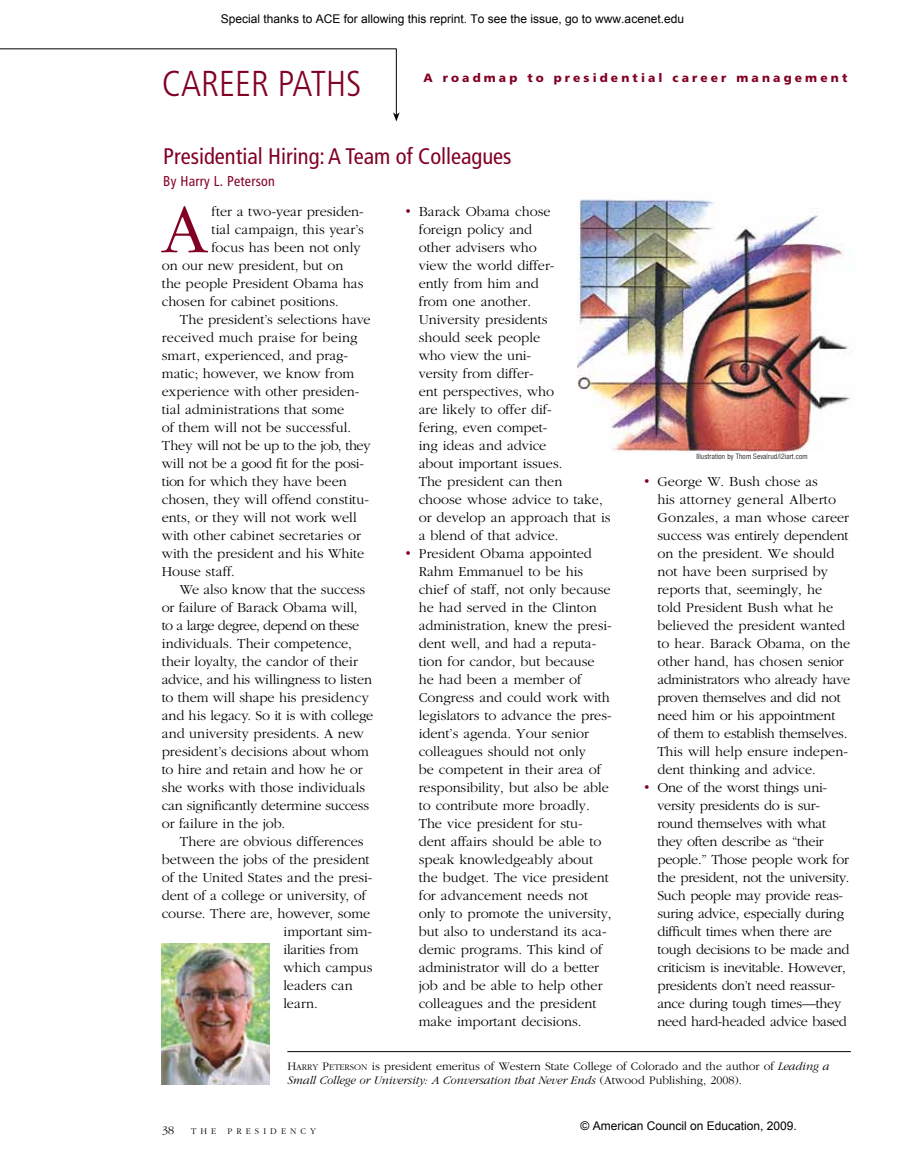
<style>
.page{position:relative;width:905px;height:1175px;background:#fff}
.page>*{position:absolute;margin:0;border:0;box-sizing:border-box;transform-origin:0 0}
.t1{font:300 72px "ITC Garamond Std";color:#820024}
.t2{font:300 condensed 36px "Frutiger LT Std";color:#820024}
.t3{font:condensed 22.5px "Frutiger LT Std";color:#820024}
.t4{font:300 14.25px/18px "ITC Garamond Std";color:#000}
.t5{font:300 14.25px/18px "ITC Garamond Std";letter-spacing:-.02em;color:#000}
.t6{font:300 14.25px "ITC Garamond Std";letter-spacing:-.035em;color:#000}
.t7{font:condensed 14.25px "Frutiger LT Std";letter-spacing:.015em;color:#820024}
.t8{font:300 12px/14.4px "ITC Garamond Std";color:#000}
.t9{font:12px "Arial";color:#000}
.t10{font:900 12px "Frutiger LT Std";letter-spacing:.26em;color:#820024}
.t11{font:300 9px "ITC Garamond Std";letter-spacing:.45em;color:#000}
.t12{font:300 condensed 7.5px "Helvetica Neue LT Std";letter-spacing:.02em;color:#000}
.s1{color:#820024}
.s2{font-style:inherit}
.s3{font-size:9px}
.s4{font-style:italic}
</style>
<div class="page">
<hr style="left:396px;top:49px;width:1px;height:66px;background:#000">
<svg style="left:393px;top:112px;width:6px;height:9px"></svg>
<hr style="left:0;top:49px;width:396px;height:1px;background:#000">
<img style="left:577px;top:199px;width:276px;height:253px">
<hr style="left:287px;top:1051px;width:563px;height:1px;background:#000">
<img style="left:162px;top:943px;width:108px;height:142px">
<p class="t9" style="left:221px;top:11px;width:464px">Special thanks to ACE for allowing this reprint. To see the issue, go to www.acenet.edu</p>
<h2 class="t2" style="left:162px;top:63px;width:201px">CAREER PATHS</h2>
<p class="t10" style="left:423px;top:71px;width:425px">A roadmap to presidential career management</p>
<h3 class="t3" style="left:163px;top:143px;width:350px">Presidential Hiring: A Team of Colleagues</h3>
<p class="t7" style="left:163px;top:173px;width:113px">By Harry L. Peterson</p>
<h1 class="t1" style="left:162px;top:191px;width:48px">A</h1>
<p class="t4" style="left:211px;top:203px;width:154px">fter a two-year presiden-</p>
<p class="t4" style="left:211px;top:221px;width:154px">tial campaign, this year’s</p>
<p class="t4" style="left:211px;top:239px;width:151px">focus has been not only</p>
<p class="t4" style="left:162px;top:257px;width:183px">on our new president, but on</p>
<p class="t4" style="left:162px;top:275px;width:203px">the people President Obama has</p>
<p class="t4" style="left:162px;top:293px;width:178px">chosen for cabinet positions.</p>
<p class="t4" style="left:180px;top:311px;width:192px">The president’s selections have</p>
<p class="t4" style="left:162px;top:329px;width:197px">received much praise for being</p>
<p class="t4" style="left:162px;top:347px;width:188px">smart, experienced, and prag-</p>
<p class="t4" style="left:162px;top:365px;width:194px">matic; however, we know from</p>
<p class="t4" style="left:162px;top:383px;width:199px">experience with other presiden-</p>
<p class="t4" style="left:162px;top:401px;width:184px">tial administrations that some</p>
<p class="t4" style="left:162px;top:419px;width:191px">of them will not be successful.</p>
<p class="t5" style="left:162px;top:437px;width:210px">They will not be up to the job, they</p>
<p class="t4" style="left:162px;top:455px;width:204px">will not be a good fit for the posi-</p>
<p class="t4" style="left:162px;top:473px;width:187px">tion for which they have been</p>
<p class="t4" style="left:162px;top:491px;width:209px">chosen, they will offend constitu-</p>
<p class="t4" style="left:162px;top:509px;width:196px">ents, or they will not work well</p>
<p class="t4" style="left:162px;top:527px;width:201px">with other cabinet secretaries or</p>
<p class="t4" style="left:162px;top:545px;width:204px">with the president and his White</p>
<p class="t4" style="left:162px;top:563px;width:74px">House staff.</p>
<p class="t4" style="left:180px;top:581px;width:187px">We also know that the success</p>
<p class="t4" style="left:162px;top:599px;width:197px">or failure of Barack Obama will,</p>
<p class="t6" style="left:162px;top:618px;width:199px">to a large degree, depend on these</p>
<p class="t4" style="left:162px;top:635px;width:191px">individuals. Their competence,</p>
<p class="t4" style="left:162px;top:653px;width:198px">their loyalty, the candor of their</p>
<p class="t4" style="left:162px;top:671px;width:212px">advice, and his willingness to listen</p>
<p class="t4" style="left:162px;top:689px;width:209px">to them will shape his presidency</p>
<p class="t4" style="left:162px;top:707px;width:213px">and his legacy. So it is with college</p>
<p class="t4" style="left:162px;top:725px;width:204px">and university presidents. A new</p>
<p class="t4" style="left:162px;top:743px;width:209px">president’s decisions about whom</p>
<p class="t4" style="left:162px;top:761px;width:202px">to hire and retain and how he or</p>
<p class="t4" style="left:162px;top:779px;width:205px">she works with those individuals</p>
<p class="t4" style="left:162px;top:797px;width:209px">can significantly determine success</p>
<p class="t4" style="left:162px;top:815px;width:125px">or failure in the job.</p>
<p class="t4" style="left:180px;top:833px;width:185px">There are obvious differences</p>
<p class="t4" style="left:162px;top:851px;width:209px">between the jobs of the president</p>
<p class="t4" style="left:162px;top:869px;width:212px">of the United States and the presi-</p>
<p class="t4" style="left:162px;top:887px;width:206px">dent of a college or university, of</p>
<p class="t4" style="left:162px;top:905px;width:210px">course. There are, however, some</p>
<p class="t4" style="left:283px;top:923px;width:90px">important sim-</p>
<p class="t4" style="left:283px;top:941px;width:77px">ilarities from</p>
<p class="t4" style="left:283px;top:959px;width:91px">which campus</p>
<p class="t4" style="left:283px;top:977px;width:71px">leaders can</p>
<p class="t4" style="left:283px;top:995px;width:36px">learn.</p>
<p class="t4" style="left:419px;top:203px;width:193px;text-indent:-15px"><span class="s1">•</span> Barack Obama chose<br>foreign policy and<br>other advisers who<br>view the world differ-<br>ently from him and<br>from one another.<br>University presidents<br>should seek people<br>who view the uni-<br>versity from differ-<br>ent perspectives, who<br>are likely to offer dif-<br>fering, even compet-<br>ing ideas and advice<br>about important issues.<br>The president can then<br>choose whose advice to take, or develop an approach that is a blend of that advice.</p>
<p class="t4" style="left:419px;top:545px;width:194px;text-indent:-15px"><span class="s1">•</span> President Obama appointed<br>Rahm Emmanuel to be his chief of staff, not only because he had served in the Clinton administration, knew the presi&shy;dent well, and had a reputa&shy;tion for candor, but because he had been a member of<br>Congress and could work with legislators to advance the pres&shy;ident’s agenda. Your senior colleagues should not only<br>be competent in their area of responsibility, but also be able to contribute more broadly.<br>The vice president for stu&shy;dent affairs should be able to speak knowledgeably about the budget. The vice president for advancement needs not only to promote the university, but also to understand its aca&shy;demic programs. This kind of administrator will do a better job and be able to help other colleagues and the president make important decisions.</p>
<p class="t12" style="left:696px;top:452px;width:113px">Illustration by Thom Sevalrud/i2iart.com</p>
<p class="t4" style="left:657px;top:473px;width:194px;text-indent:-15px"><span class="s1">•</span> George W. Bush chose as<br>his attorney general Alberto<br>Gonzales, a man whose career success was entirely dependent on the president. We should not have been surprised by reports that, seemingly, he<br>told President Bush what he believed the president wanted to hear. Barack Obama, on the other hand, has chosen senior administrators who already have proven themselves and did not need him or his appointment of them to establish themselves.<br>This will help ensure indepen&shy;dent thinking and advice.</p>
<p class="t5" style="left:657px;top:779px;width:194px;text-indent:-15px"><span class="s1">•</span> One of the worst things uni&shy;versity presidents do is sur&shy;round themselves with what they often describe as “their people.” Those people work for the president, not the university.<br>Such people may provide reas&shy;suring advice, especially during difficult times when there are tough decisions to be made and criticism is inevitable. However, presidents don’t need reassur&shy;ance during tough times—they need hard-headed advice based</p>
<p class="t8" style="left:287px;top:1059px;width:543px"><span class="s2">H</span><span class="s3">ARRY</span> <span class="s2">P</span><span class="s3">ETERSON</span> is president emeritus of Western State College of Colorado and the author of <span class="s4">Leading a<br>Small College or University: A Conversation that Never Ends</span> (Atwood Publishing, 2008).</p>
<p class="t9" style="left:580px;top:1118px;width:218px">© American Council on Education, 2009.</p>
<p class="t8" style="left:162px;top:1123px;width:13px">38</p>
<p class="t11" style="left:191px;top:1126px;width:27px">The</p>
<p class="t11" style="left:227px;top:1126px;width:90px">Presidency</p>
</div>
